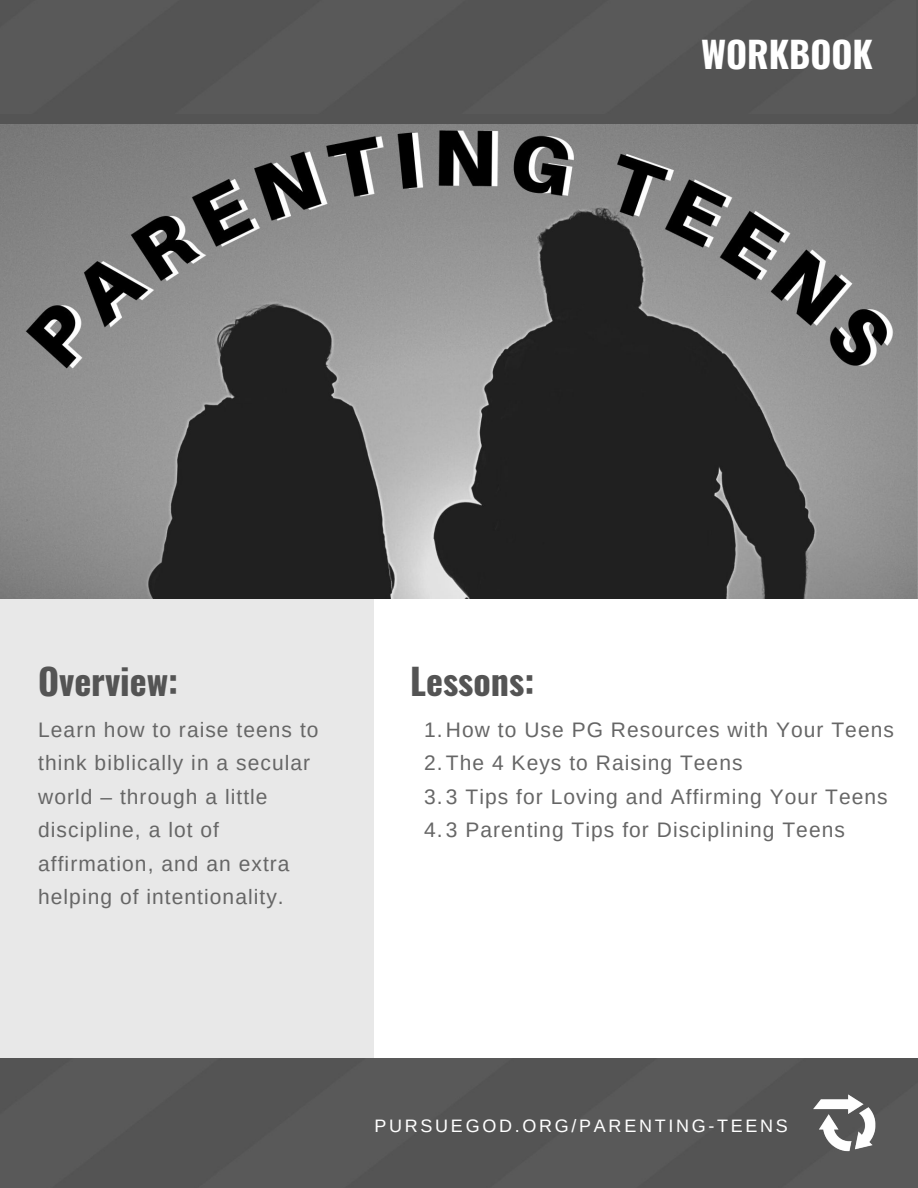
<style>
.page{position:relative;width:918px;height:1188px;background:#fff}
.page>*{position:absolute;margin:0;border:0;box-sizing:border-box;transform-origin:0 0}
.t1{font:700 36px "Oswald";color:#545454}
.t2{font:700 36px "Oswald";color:#fff}
.t3{font:21px/33.5px "Arimo";letter-spacing:.05em;color:#666}
.t4{font:18px "Arimo";letter-spacing:.15em;color:#fff}
</style>
<div class="page">
<img style="left:0;top:124px;width:918px;height:474px">
<div style="left:0;top:0;width:918px;height:124px;background:#545454"></div>
<div style="left:0;top:599px;width:374px;height:589px;background:#e8e8e8"></div>
<div style="left:0;top:1058px;width:918px;height:130px;background:#595959"></div>
<img style="left:807px;top:1085px;width:77px;height:77px">
<p class="t2" style="left:701px;top:26px;width:173px">WORKBOOK</p>
<p class="t1" style="left:38px;top:653px;width:142px">Overview:</p>
<p class="t3" style="left:38px;top:713px;width:282px">Learn how to raise teens to think biblically in a secular world – through a little discipline, a lot of affirmation, and an extra helping of intentionality.</p>
<p class="t1" style="left:410px;top:653px;width:126px">Lessons:</p>
<p class="t3" style="left:424px;top:713px;width:471px">1.How to Use PG Resources with Your Teens</p>
<p class="t3" style="left:424px;top:746px;width:320px">2.The 4 Keys to Raising Teens</p>
<p class="t3" style="left:424px;top:780px;width:465px">3.3 Tips for Loving and Affirming Your Teens</p>
<p class="t3" style="left:424px;top:813px;width:422px">4.3 Parenting Tips for Disciplining Teens</p>
<p class="t4" style="left:375px;top:1116px;width:415px">PURSUEGOD.ORG/PARENTING-TEENS</p>
</div>
